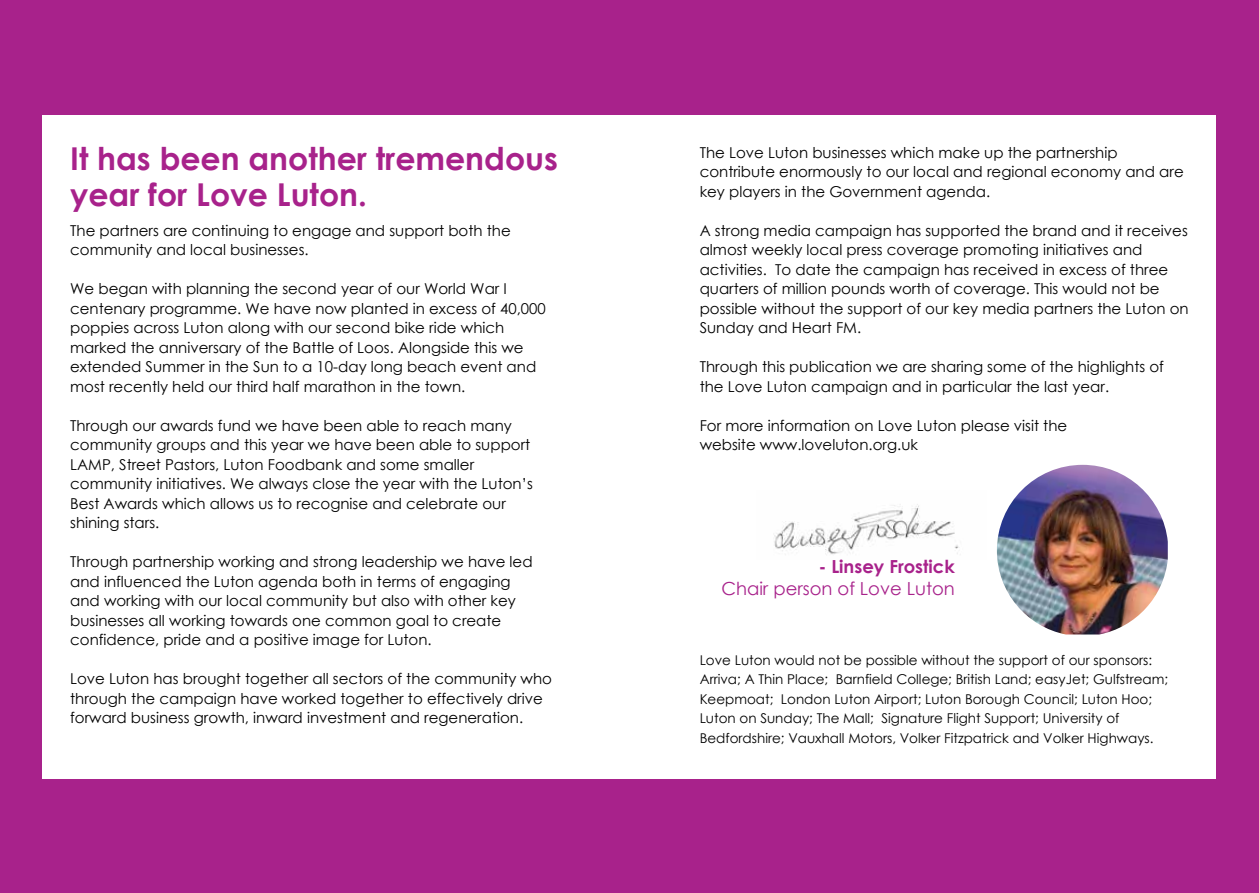
<style>
.page{position:relative;width:1259px;height:893px;background:#a8228b}
.page>*{position:absolute;margin:0;border:0;box-sizing:border-box;transform-origin:0 0}
.t1{font:700 31.5px/36px "Century Gothic";color:#a8228b}
.t2{font:18px "Century Gothic";color:#a8228b}
.t3{font:700 18px "Century Gothic";color:#a8228b}
.t4{font:15px/19.5px "Century Gothic";color:#000}
.t5{font:13.5px/19.5px "Century Gothic";color:#000}
</style>
<div class="page">
<div style="left:43px;top:115px;width:1173px;height:663px;background:#fff"></div>
<img style="left:774px;top:504px;width:185px;height:50px">
<img style="left:997px;top:465px;width:170px;height:169px">
<h1 class="t1" style="left:70px;top:140px;width:489px">It has been another tremendous year for Love Luton.</h1>
<p class="t4" style="left:70px;top:220px;width:442px">The partners are continuing to engage and support both the community and local businesses.</p>
<p class="t4" style="left:70px;top:279px;width:477px">We began with planning the second year of our World War I centenary programme. We have now planted in excess of 40,000 poppies across Luton along with our second bike ride which marked the anniversary of the Battle of Loos. Alongside this we extended Summer in the Sun to a 10-day long beach event and most recently held our third half marathon in the town.</p>
<p class="t4" style="left:70px;top:415px;width:464px">Through our awards fund we have been able to reach many community groups and this year we have been able to support LAMP, Street Pastors, Luton Foodbank and some smaller community initiatives. We always close the year with the Luton’s Best Awards which allows us to recognise and celebrate our shining stars.</p>
<p class="t4" style="left:70px;top:552px;width:464px">Through partnership working and strong leadership we have led and influenced the Luton agenda both in terms of engaging and working with our local community but also with other key businesses all working towards one common goal to create confidence, pride and a positive image for Luton.</p>
<p class="t4" style="left:70px;top:669px;width:483px">Love Luton has brought together all sectors of the community who through the campaign have worked together to effectively drive forward business growth, inward investment and regeneration.</p>
<p class="t4" style="left:699px;top:142px;width:485px">The Love Luton businesses which make up the partnership contribute enormously to our local and regional economy and are key players in the Government agenda.</p>
<p class="t4" style="left:699px;top:220px;width:490px">A strong media campaign has supported the brand and it receives almost weekly local press coverage promoting initiatives and activities. To date the campaign has received in excess of three quarters of million pounds worth of coverage. This would not be possible without the support of our key media partners the Luton on Sunday and Heart FM.</p>
<p class="t4" style="left:699px;top:357px;width:466px">Through this publication we are sharing some of the highlights of the Love Luton campaign and in particular the last year.</p>
<p class="t4" style="left:699px;top:415px;width:369px">For more information on Love Luton please visit the website www.loveluton.org.uk</p>
<p class="t3" style="left:819px;top:555px;width:138px">- Linsey Frostick</p>
<p class="t2" style="left:721px;top:577px;width:235px">Chair person of Love Luton</p>
<p class="t5" style="left:699px;top:650px;width:470px">Love Luton would not be possible without the support of our sponsors:<br>Arriva; A Thin Place; Barnfield College; British Land; easyJet; Gulfstream; Keepmoat; London Luton Airport; Luton Borough Council; Luton Hoo; Luton on Sunday; The Mall; Signature Flight Support; University of Bedfordshire; Vauxhall Motors, Volker Fitzpatrick and Volker Highways.</p>
</div>
